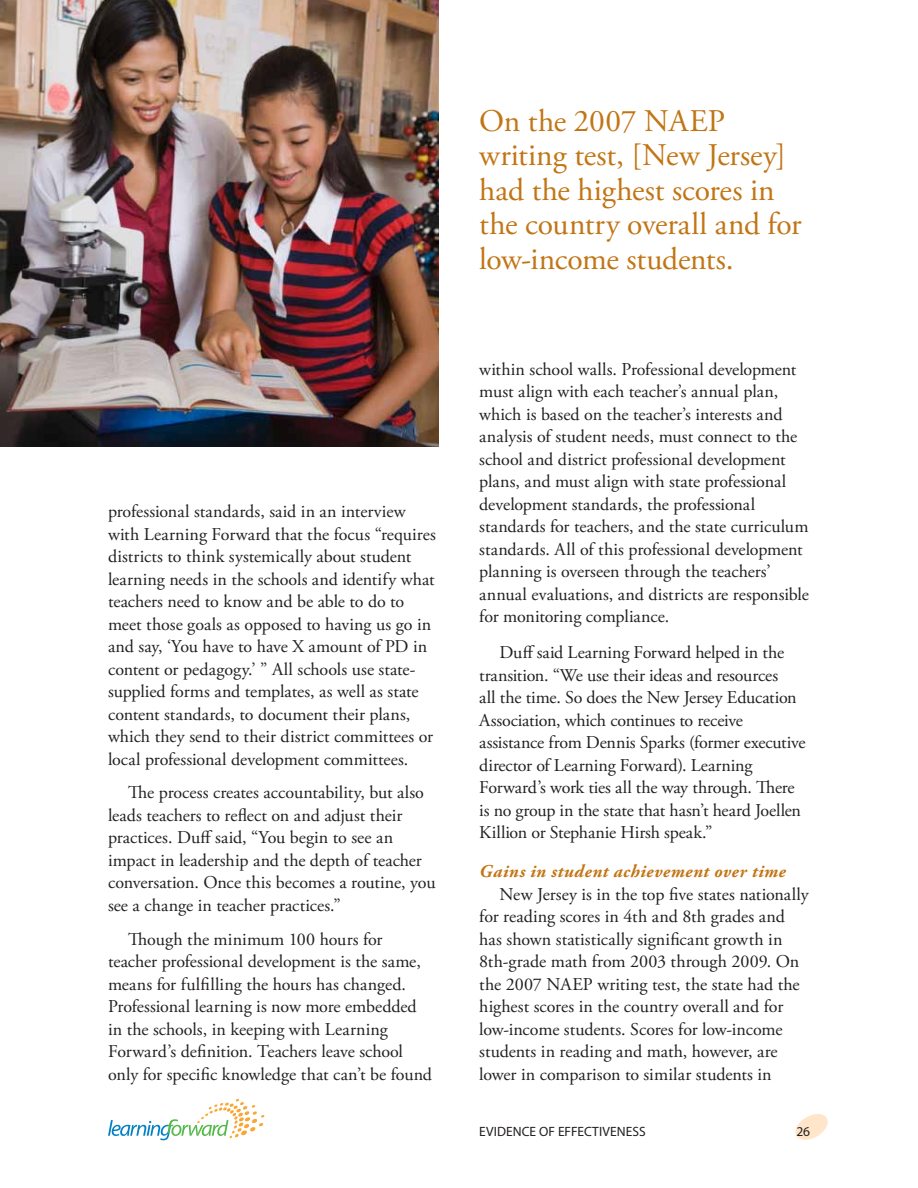
<style>
.page{position:relative;width:918px;height:1188px;background:#fff}
.page>*{position:absolute;margin:0;border:0;box-sizing:border-box;transform-origin:0 0}
.pull_quote{font:31.5px/34.5px "Adobe Garamond Pro";letter-spacing:-.005em;color:#c27514}
.Body_Basic{font:18px/22.5px "Adobe Garamond Pro";color:#231f20}
.Sub_subhead{font:italic 700 18px "Adobe Garamond Pro";letter-spacing:.03em;color:#c27514}
.t1{font:13.5px "Myriad Pro";letter-spacing:.005em;color:#231f20}
</style>
<div class="page">
<svg style="left:795px;top:1114px;width:33px;height:26px"></svg>
<svg style="left:108px;top:1099px;width:156px;height:41px"></svg>
<img style="left:0;top:0;width:439px;height:446px">
<p class="Body_Basic" style="left:108px;top:501px;width:329px">professional standards, said in an interview with Learning Forward that the focus “requires districts to think systemically about student learning needs in the schools and identify what teachers need to know and be able to do to meet those goals as opposed to having us go in and say, ‘You have to have X amount of PD in content or pedagogy.’ ” All schools use state&shy;supplied forms and templates, as well as state content standards, to document their plans, which they send to their district committees or local professional development committees.</p>
<p class="Body_Basic" style="left:108px;top:782px;width:329px;text-indent:20px">The process creates accountability, but also leads teachers to reflect on and adjust their practices. Duff said, “You begin to see an impact in leadership and the depth of teacher conversation. Once this becomes a routine, you see a change in teacher practices.”</p>
<p class="Body_Basic" style="left:108px;top:928px;width:326px;text-indent:20px">Though the minimum 100 hours for teacher professional development is the same, means for fulfilling the hours has changed.<br>Professional learning is now more embedded in the schools, in keeping with Learning Forward’s definition. Teachers leave school only for specific knowledge that can’t be found</p>
<p class="pull_quote" style="left:479px;top:105px;width:324px">On the 2007 NAEP writing test, [New Jersey] had the highest scores in the country overall and for low-income students.</p>
<p class="Body_Basic" style="left:479px;top:358px;width:331px">within school walls. Professional development must align with each teacher’s annual plan, which is based on the teacher’s interests and analysis of student needs, must connect to the school and district professional development plans, and must align with state professional development standards, the professional standards for teachers, and the state curriculum standards. All of this professional development planning is overseen through the teachers’ annual evaluations, and districts are responsible for monitoring compliance.</p>
<p class="Body_Basic" style="left:479px;top:642px;width:328px;text-indent:20px">Duff said Learning Forward helped in the transition. “We use their ideas and resources<br>all the time. So does the New Jersey Education Association, which continues to receive assistance from Dennis Sparks (former executive director of Learning Forward). Learning Forward’s work ties all the way through. There is no group in the state that hasn’t heard Joellen Killion or Stephanie Hirsh speak.”</p>
<p class="Sub_subhead" style="left:479px;top:861px;width:308px">Gains in student achievement over time</p>
<p class="Body_Basic" style="left:479px;top:883px;width:331px;text-indent:20px">New Jersey is in the top five states nationally for reading scores in 4th and 8th grades and has shown statistically significant growth in 8th-grade math from 2003 through 2009. On the 2007 NAEP writing test, the state had the highest scores in the country overall and for low-income students. Scores for low-income students in reading and math, however, are lower in comparison to similar students in</p>
<p class="t1" style="left:479px;top:1123px;width:168px">EVIDENCE OF EFFECTIVENESS</p>
<p class="t1" style="left:796px;top:1123px;width:15px">26</p>
</div>
